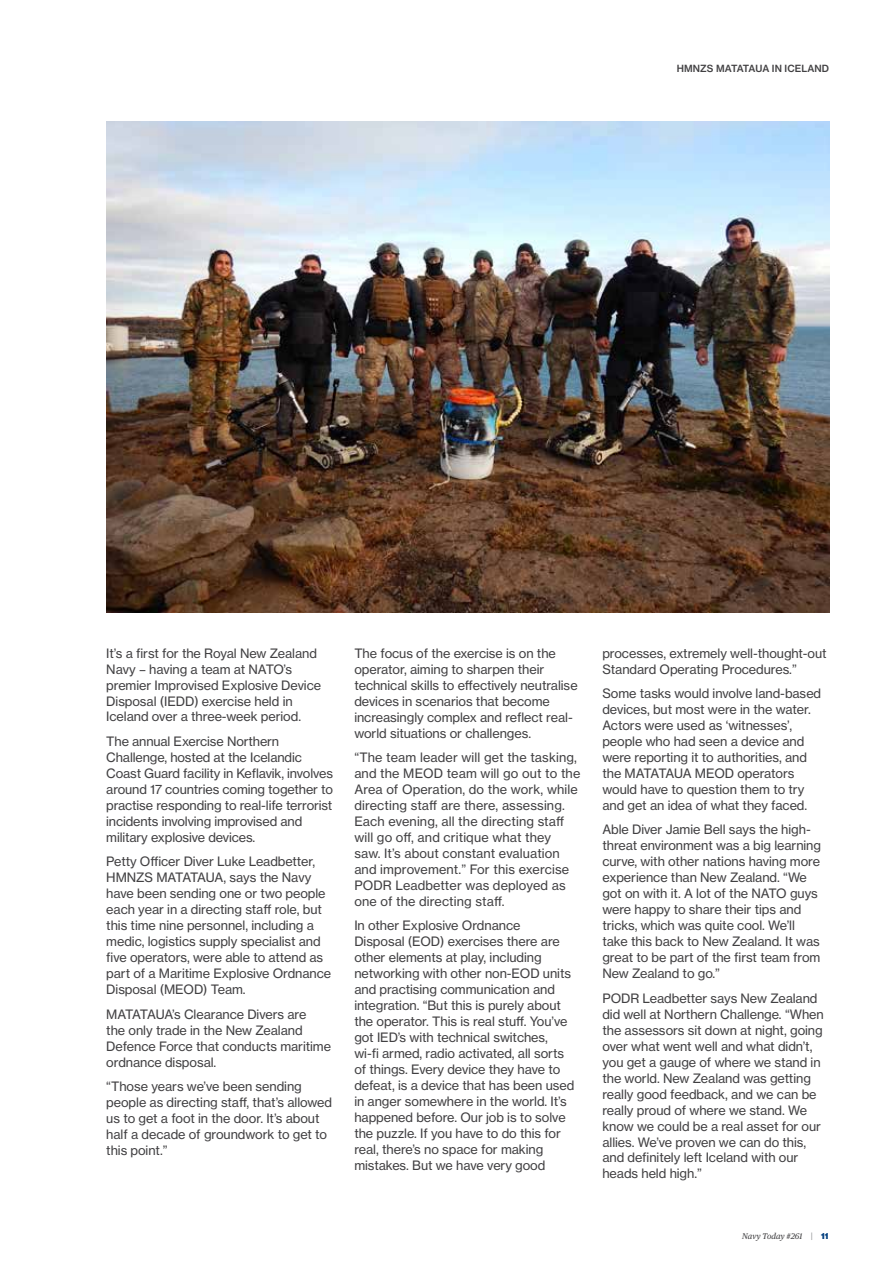
<style>
.page{position:relative;width:893px;height:1263px;background:#fff}
.page>*{position:absolute;margin:0;border:0;box-sizing:border-box;transform-origin:0 0}
.t1{font:12.75px/16px "Haas Grot Text 55 Roman";letter-spacing:-.005em;color:#414042}
.t2{font:500 9.75px "Haas Grot Text 65";letter-spacing:.01em;color:#414042}
.t3{font:italic 8.25px "Publico Text";color:#414042}
.s1{font-family:"Haas Grot Text 55 Roman";font-style:normal;color:#939598}
.s2{font-family:"Haas Grot Disp 95";font-weight:900;font-style:normal;color:#003e7e}
</style>
<div class="page">
<img style="left:106px;top:121px;width:723px;height:491px">
<p class="t2" style="left:677px;top:62px;width:154px">HMNZS MATATAUA IN ICELAND</p>
<p class="t1" style="left:106px;top:645px;width:216px">It’s a first for the Royal New Zealand Navy – having a team at NATO’s premier Improvised Explosive Device Disposal (IEDD) exercise held in Iceland over a three-week period.</p>
<p class="t1" style="left:106px;top:733px;width:228px">The annual Exercise Northern Challenge, hosted at the Icelandic Coast Guard facility in Keflavik, involves around 17 countries coming together to practise responding to real-life terrorist incidents involving improvised and military explosive devices.</p>
<p class="t1" style="left:106px;top:854px;width:226px">Petty Officer Diver Luke Leadbetter, HMNZS MATATAUA, says the Navy have been sending one or two people each year in a directing staff role, but this time nine personnel, including a medic, logistics supply specialist and five operators, were able to attend as part of a Maritime Explosive Ordnance Disposal (MEOD) Team.</p>
<p class="t1" style="left:106px;top:1006px;width:226px">MATATAUA’s Clearance Divers are<br>the only trade in the New Zealand<br>Defence Force that conducts maritime ordnance disposal.</p>
<p class="t1" style="left:106px;top:1078px;width:227px">“Those years we’ve been sending people as directing staff, that’s allowed us to get a foot in the door. It’s about half a decade of groundwork to get to this point.”</p>
<p class="t1" style="left:354px;top:645px;width:225px">The focus of the exercise is on the operator, aiming to sharpen their technical skills to effectively neutralise devices in scenarios that become increasingly complex and reflect real&shy;world situations or challenges.</p>
<p class="t1" style="left:354px;top:749px;width:228px">“The team leader will get the tasking, and the MEOD team will go out to the Area of Operation, do the work, while directing staff are there, assessing.<br>Each evening, all the directing staff will go off, and critique what they saw. It’s about constant evaluation and improvement.” For this exercise PODR Leadbetter was deployed as one of the directing staff.</p>
<p class="t1" style="left:354px;top:917px;width:222px">In other Explosive Ordnance<br>Disposal (EOD) exercises there are other elements at play, including networking with other non-EOD units and practising communication and integration. “But this is purely about the operator. This is real stuff. You’ve got IED’s with technical switches, wi-fi armed, radio activated, all sorts of things. Every device they have to defeat, is a device that has been used in anger somewhere in the world. It’s happened before. Our job is to solve the puzzle. If you have to do this for real, there’s no space for making mistakes. But we have very good</p>
<p class="t1" style="left:602px;top:645px;width:226px">processes, extremely well-thought-out<br>Standard Operating Procedures.”</p>
<p class="t1" style="left:602px;top:685px;width:220px">Some tasks would involve land-based devices, but most were in the water.<br>Actors were used as ‘witnesses’, people who had seen a device and were reporting it to authorities, and the MATATAUA MEOD operators would have to question them to try and get an idea of what they faced.</p>
<p class="t1" style="left:602px;top:822px;width:220px">Able Diver Jamie Bell says the high&shy;threat environment was a big learning curve, with other nations having more experience than New Zealand. “We got on with it. A lot of the NATO guys were happy to share their tips and tricks, which was quite cool. We’ll take this back to New Zealand. It was great to be part of the first team from New Zealand to go.”</p>
<p class="t1" style="left:602px;top:990px;width:223px">PODR Leadbetter says New Zealand did well at Northern Challenge. “When the assessors sit down at night, going over what went well and what didn’t, you get a gauge of where we stand in the world. New Zealand was getting really good feedback, and we can be really proud of where we stand. We know we could be a real asset for our allies. We’ve proven we can do this, and definitely left Iceland with our heads held high.”</p>
<p class="t3" style="left:742px;top:1230px;width:88px">Navy Today #261 <span class="s1">|</span> <span class="s2">11</span></p>
</div>
